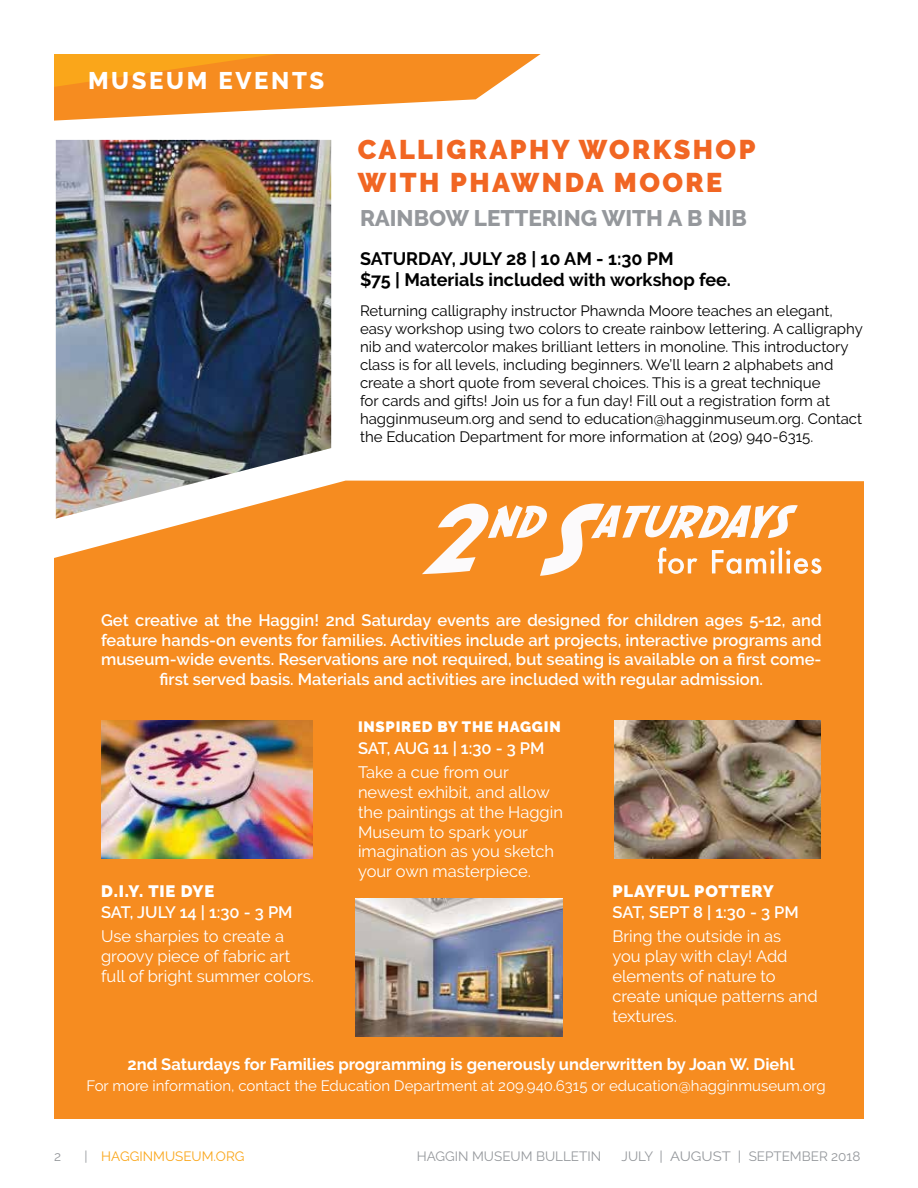
<style>
.page{position:relative;width:918px;height:1188px;background:#fff}
.page>*{position:absolute;margin:0;border:0;box-sizing:border-box;transform-origin:0 0}
.t1{font:900 27px/32.4px "Raleway";letter-spacing:.09em;color:#f16623}
.t2{font:800 24px "Raleway";letter-spacing:.11em;color:#fff}
.t3{font:800 22.5px "Raleway";color:#95989c}
.t4{font:700 18px/21px "Raleway";color:#000}
.t5{font:600 16.5px/19.8px "Raleway";color:#fff;text-align:center}
.t6{font:16.5px/19.8px "Raleway";color:#fff}
.t7{font:700 16.5px "Raleway";color:#fff}
.t8{font:900 16.5px "Raleway";letter-spacing:.05em;color:#fff}
.t9{font:15px/18px "Raleway";color:#000}
.t10{font:15px "Raleway";color:#fff}
.t11{font:900 15px "Raleway";letter-spacing:.05em;color:#fff}
.t12{font:13.5px "Raleway";color:#95989c}
.t13{font:13.5px "Raleway";color:#faa61a}
.s1{color:#95989c}
</style>
<div class="page">
<svg style="left:54px;top:54px;width:487px;height:67px"></svg>
<div style="left:54px;top:481px;width:810px;height:638px;background:#f68c20"></div>
<img style="left:56px;top:140px;width:275px;height:379px">
<svg style="left:422px;top:504px;width:399px;height:72px"></svg>
<img style="left:615px;top:720px;width:205px;height:138px">
<img style="left:356px;top:899px;width:206px;height:137px">
<img style="left:101px;top:720px;width:211px;height:138px">
<h2 class="t2" style="left:88px;top:67px;width:238px">MUSEUM EVENTS</h2>
<h1 class="t1" style="left:358px;top:134px;width:399px">CALLIGRAPHY WORKSHOP<br>WITH PHAWNDA MOORE</h1>
<h3 class="t3" style="left:360px;top:206px;width:389px">RAINBOW LETTERING WITH A B NIB</h3>
<p class="t4" style="left:360px;top:249px;width:372px">SATURDAY, JULY 28 | 10 AM - 1:30 PM<br>$75 | Materials included with workshop fee.</p>
<p class="t9" style="left:360px;top:302px;width:504px">Returning calligraphy instructor Phawnda Moore teaches an elegant, easy workshop using two colors to create rainbow lettering. A calligraphy nib and watercolor makes brilliant letters in monoline. This introductory class is for all levels, including beginners. We’ll learn 2 alphabets and create a short quote from several choices. This is a great technique<br>for cards and gifts! Join us for a fun day! Fill out a registration form at hagginmuseum.org and send to education@hagginmuseum.org. Contact the Education Department for more information at (209) 940-6315.</p>
<p class="t5" style="left:101px;top:610px;width:722px">Get creative at the Haggin! 2nd Saturday events are designed for children ages 5-12, and feature hands-on events for families. Activities include art projects, interactive programs and museum-wide events. Reservations are not required, but seating is available on a first come&shy;first served basis. Materials and activities are included with regular admission.</p>
<p class="t11" style="left:358px;top:718px;width:204px">INSPIRED BY THE HAGGIN</p>
<p class="t5" style="left:358px;top:738px;width:188px">SAT, AUG 11 | 1:30 - 3 PM</p>
<p class="t6" style="left:358px;top:762px;width:206px">Take a cue from our newest exhibit, and allow the paintings at the Haggin<br>Museum to spark your imagination as you sketch your own masterpiece.</p>
<p class="t8" style="left:612px;top:881px;width:163px">PLAYFUL POTTERY</p>
<p class="t5" style="left:612px;top:902px;width:188px">SAT, SEPT 8 | 1:30 - 3 PM</p>
<p class="t6" style="left:612px;top:927px;width:207px">Bring the outside in as<br>you play with clay! Add elements of nature to create unique patterns and textures.</p>
<p class="t7" style="left:127px;top:1054px;width:669px">2nd Saturdays for Families programming is generously underwritten by Joan W. Diehl</p>
<p class="t10" style="left:86px;top:1077px;width:741px">For more information, contact the Education Department at 209.940.6315 or education@hagginmuseum.org</p>
<p class="t8" style="left:101px;top:881px;width:115px">D.I.Y. TIE DYE</p>
<p class="t5" style="left:101px;top:902px;width:193px">SAT, JULY 14 | 1:30 - 3 PM</p>
<p class="t6" style="left:101px;top:927px;width:214px">Use sharpies to create a groovy piece of fabric art full of bright summer colors.</p>
<p class="t12" style="left:54px;top:1148px;width:9px">2</p>
<p class="t13" style="left:84px;top:1148px;width:162px"><span class="s1">|</span> HAGGINMUSEUM.ORG</p>
<p class="t12" style="left:417px;top:1148px;width:186px">HAGGIN MUSEUM BULLETIN</p>
<p class="t12" style="left:622px;top:1148px;width:240px">JULY | AUGUST | SEPTEMBER 2018</p>
</div>
